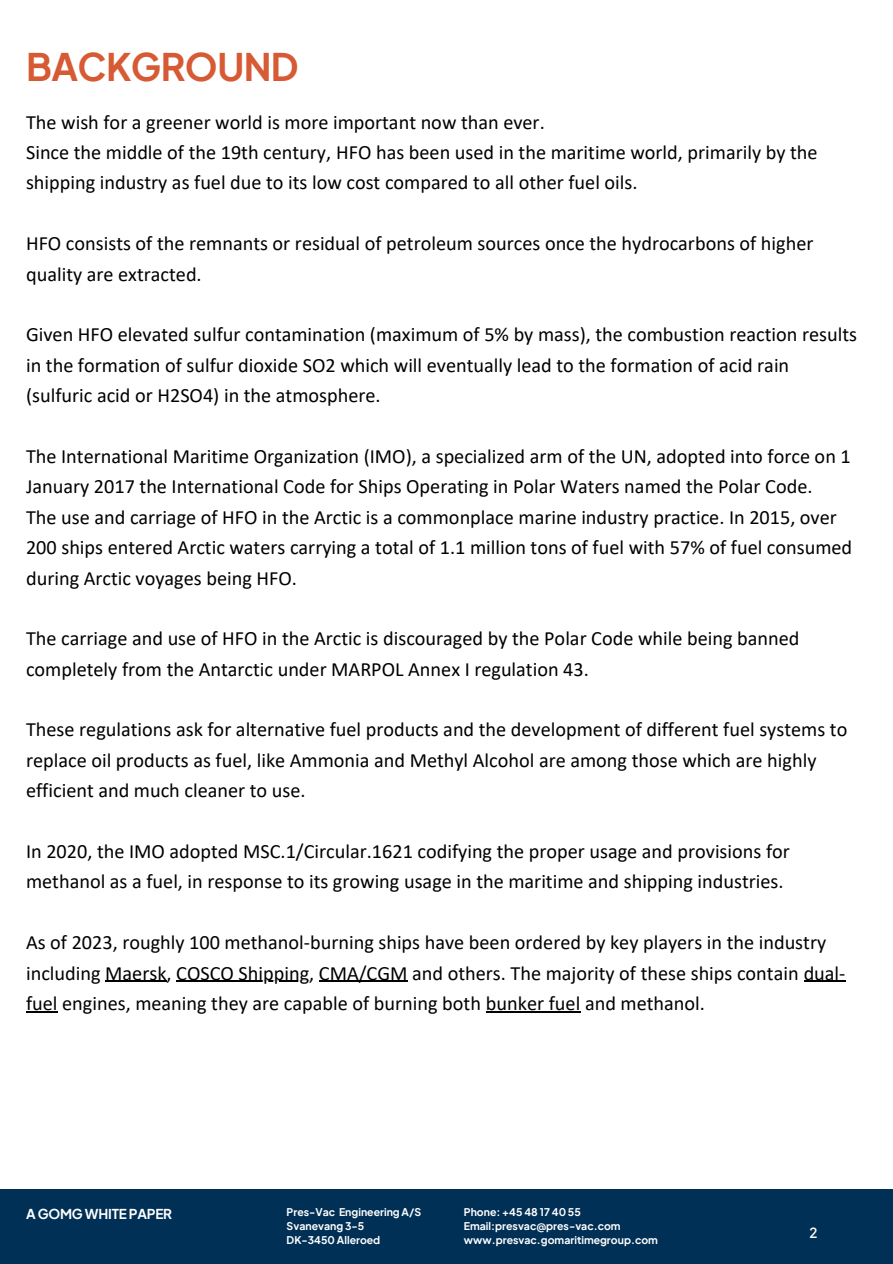
<style>
.page{position:relative;width:893px;height:1264px;background:#fff}
.page>*{position:absolute;margin:0;border:0;box-sizing:border-box;transform-origin:0 0}
.t1{font:700 37.5px "Plus Jakarta Sans";letter-spacing:-.015em;color:#d65a33}
.t2{font:20.25px/30.3px "Calibri";color:#000}
.t3{font:700 13.5px "Plus Jakarta Sans";letter-spacing:-.015em;color:#fff}
.t4{font:600 13.5px "Plus Jakarta Sans";color:#fff}
.t5{font:700 10.5px "Plus Jakarta Sans";color:#fff}
</style>
<div class="page">
<hr style="left:105px;top:980px;width:62px;height:1px;background:#000">
<hr style="left:176px;top:980px;width:133px;height:1px;background:#000">
<hr style="left:319px;top:980px;width:88px;height:1px;background:#000">
<hr style="left:803px;top:980px;width:42px;height:1px;background:#000">
<hr style="left:26px;top:1011px;width:32px;height:1px;background:#000">
<hr style="left:486px;top:1011px;width:94px;height:1px;background:#000">
<div style="left:0;top:1188px;width:892px;height:75px;background:#003056"></div>
<h1 class="t1" style="left:26px;top:42px;width:274px">BACKGROUND</h1>
<h2 class="t2" style="left:26px;top:108px;width:793px">The wish for a greener world is more important now than ever.<br>Since the middle of the 19th century, HFO has been used in the maritime world, primarily by the shipping industry as fuel due to its low cost compared to all other fuel oils.</h2>
<h2 class="t2" style="left:26px;top:230px;width:788px">HFO consists of the remnants or residual of petroleum sources once the hydrocarbons of higher quality are extracted.</h2>
<h2 class="t2" style="left:26px;top:321px;width:832px">Given HFO elevated sulfur contamination (maximum of 5% by mass), the combustion reaction results in the formation of sulfur dioxide SO2 which will eventually lead to the formation of acid rain (sulfuric acid or H2SO4) in the atmosphere.</h2>
<h2 class="t2" style="left:26px;top:443px;width:827px">The International Maritime Organization (IMO), a specialized arm of the UN, adopted into force on 1<br>January 2017 the International Code for Ships Operating in Polar Waters named the Polar Code.<br>The use and carriage of HFO in the Arctic is a commonplace marine industry practice. In 2015, over 200 ships entered Arctic waters carrying a total of 1.1 million tons of fuel with 57% of fuel consumed during Arctic voyages being HFO.</h2>
<h2 class="t2" style="left:26px;top:625px;width:774px">The carriage and use of HFO in the Arctic is discouraged by the Polar Code while being banned completely from the Antarctic under MARPOL Annex I regulation 43.</h2>
<h2 class="t2" style="left:26px;top:716px;width:822px">These regulations ask for alternative fuel products and the development of different fuel systems to replace oil products as fuel, like Ammonia and Methyl Alcohol are among those which are highly efficient and much cleaner to use.</h2>
<h2 class="t2" style="left:26px;top:837px;width:765px">In 2020, the IMO adopted MSC.1/Circular.1621 codifying the proper usage and provisions for methanol as a fuel, in response to its growing usage in the maritime and shipping industries.</h2>
<h2 class="t2" style="left:26px;top:929px;width:820px">As of 2023, roughly 100 methanol-burning ships have been ordered by key players in the industry including Maersk, COSCO Shipping, CMA/CGM and others. The majority of these ships contain dual-</h2>
<h3 class="t2" style="left:26px;top:989px;width:680px">fuel engines, meaning they are capable of burning both bunker fuel and methanol.</h3>
<p class="t3" style="left:26px;top:1205px;width:147px">A GOMG WHITE PAPER</p>
<p class="t5" style="left:286px;top:1205px;width:136px">Pres-Vac Engineering A/S</p>
<p class="t5" style="left:286px;top:1219px;width:79px">Svanevang 3-5</p>
<p class="t5" style="left:286px;top:1233px;width:95px">DK-3450 Alleroed</p>
<p class="t5" style="left:464px;top:1205px;width:118px">Phone: +45 48 17 40 55</p>
<p class="t5" style="left:464px;top:1219px;width:158px">Email:presvac@pres-vac.com</p>
<p class="t5" style="left:464px;top:1233px;width:195px">www.presvac.gomaritimegroup.com</p>
<p class="t4" style="left:809px;top:1224px;width:10px">2</p>
</div>
